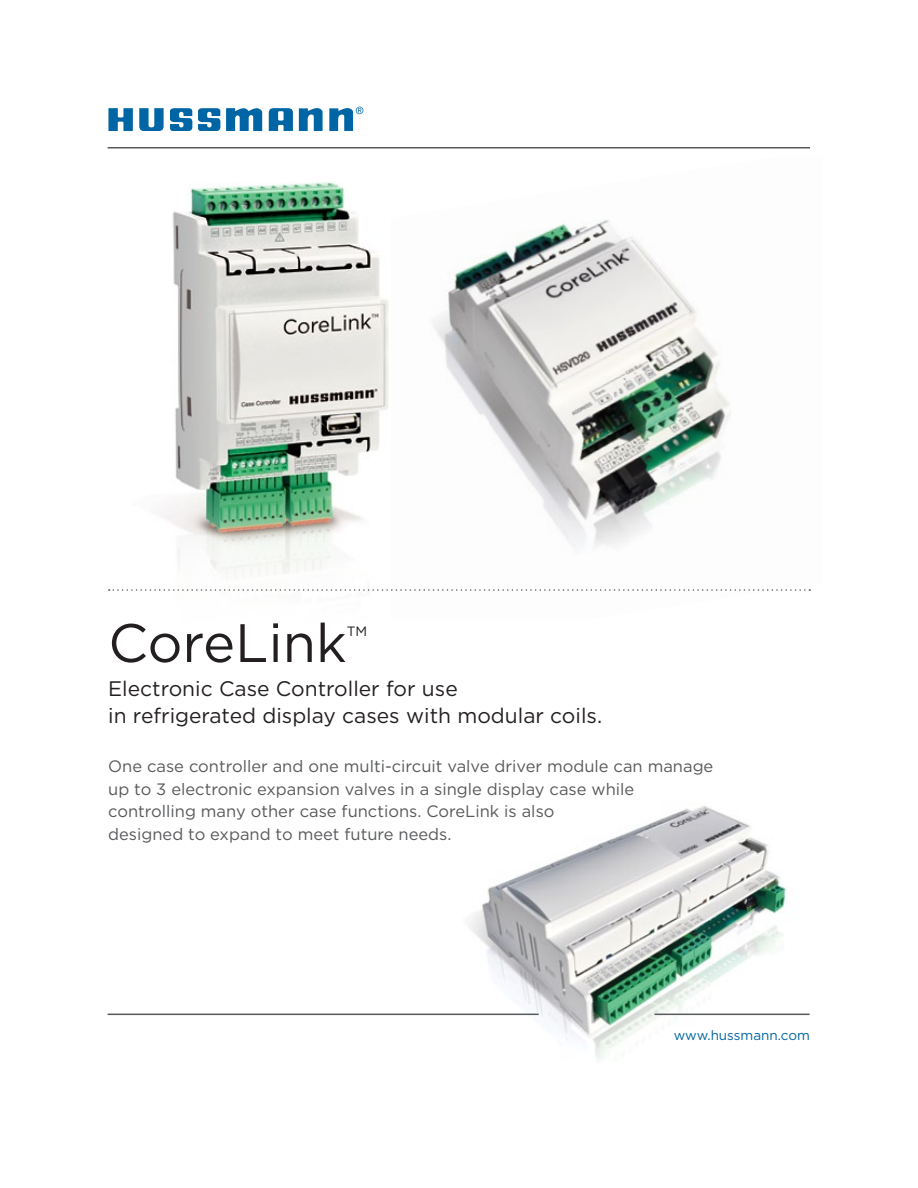
<style>
.page{position:relative;width:918px;height:1188px;background:#fff}
.page>*{position:absolute;margin:0;border:0;box-sizing:border-box;transform-origin:0 0}
.t1{font:54px "Gotham";color:#231f20}
.t2{font:21px/27px "Gotham";color:#231f20}
.t3{font:16.5px/22.5px "Gotham";color:#58595b}
.t4{font:13.5px "Gotham";color:#0065a4}
.t5{font:13.5px "Gotham";color:#231f20}
</style>
<div class="page">
<img style="left:438px;top:805px;width:372px;height:255px">
<hr style="left:108px;top:147px;width:702px;height:1px;background:#58595b">
<svg style="left:299px;top:108px;width:24px;height:23px"></svg>
<svg style="left:226px;top:108px;width:36px;height:23px"></svg>
<svg style="left:139px;top:108px;width:25px;height:23px"></svg>
<svg style="left:198px;top:108px;width:22px;height:23px"></svg>
<svg style="left:170px;top:108px;width:22px;height:23px"></svg>
<svg style="left:108px;top:108px;width:25px;height:23px"></svg>
<svg style="left:329px;top:107px;width:34px;height:24px"></svg>
<svg style="left:268px;top:108px;width:25px;height:23px"></svg>
<hr style="left:654px;top:1014px;width:156px;height:1px;background:#58595b">
<img style="left:108px;top:182px;width:281px;height:409px">
<img style="left:433px;top:220px;width:378px;height:371px">
<svg style="left:109px;top:589px;width:701px;height:2px"></svg>
<hr style="left:108px;top:1014px;width:431px;height:1px;background:#58595b">
<h1 class="t1" style="left:108px;top:610px;width:240px">CoreLink</h1>
<p class="t5" style="left:347px;top:624px;width:22px">TM</p>
<p class="t2" style="left:108px;top:675px;width:495px">Electronic Case Controller for use<br>in refrigerated display cases with modular coils.</p>
<p class="t3" style="left:108px;top:755px;width:607px">One case controller and one multi-circuit valve driver module can manage up to 3 electronic expansion valves in a single display case while controlling many other case functions. CoreLink is also<br>designed to expand to meet future needs.</p>
<p class="t4" style="left:674px;top:1027px;width:138px">www.hussmann.com</p>
</div>
